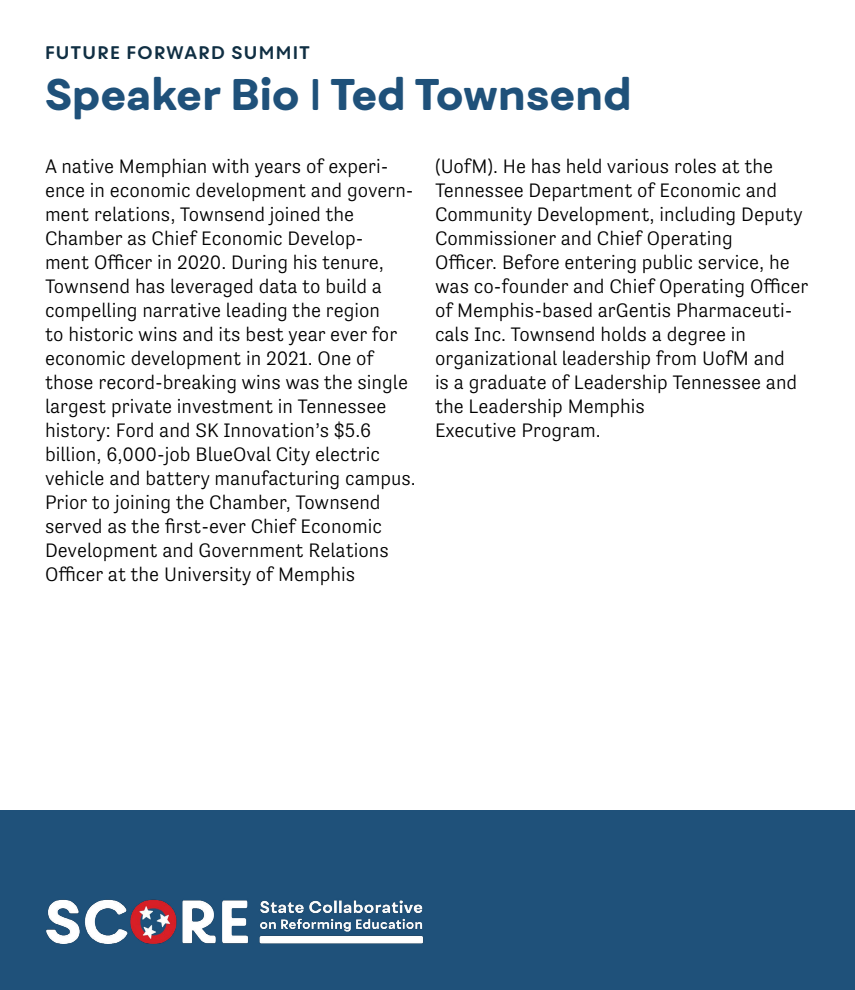
<style>
.page{position:relative;width:855px;height:990px;background:#fff}
.page>*{position:absolute;margin:0;border:0;box-sizing:border-box;transform-origin:0 0}
.t1{font:800 42.5px "Fibra One";letter-spacing:.01em;color:#1f517a}
.t2{font:300 20px/24px "Tenso";color:#000}
.t3{font:700 17.5px "Fibra One";letter-spacing:.075em;color:#102f43}
</style>
<div class="page">
<div style="left:0;top:811px;width:855px;height:179px;background:#1f517a"></div>
<img style="left:46px;top:899px;width:378px;height:45px">
<p class="t3" style="left:45px;top:42px;width:266px">FUTURE FORWARD SUMMIT</p>
<h1 class="t1" style="left:45px;top:68px;width:588px">Speaker Bio | Ted Townsend</h1>
<p class="t2" style="left:45px;top:154px;width:372px">A native Memphian with years of experi&shy;ence in economic development and govern&shy;ment relations, Townsend joined the Chamber as Chief Economic Develop-<br>ment Officer in 2020. During his tenure, Townsend has leveraged data to build a compelling narrative leading the region<br>to historic wins and its best year ever for economic development in 2021. One of those record-breaking wins was the single largest private investment in Tennessee history: Ford and SK Innovation’s $5.6 billion, 6,000-job BlueOval City electric vehicle and battery manufacturing campus.<br>Prior to joining the Chamber, Townsend served as the first-ever Chief Economic Development and Government Relations Officer at the University of Memphis</p>
<p class="t2" style="left:435px;top:154px;width:375px">(UofM). He has held various roles at the Tennessee Department of Economic and Community Development, including Deputy Commissioner and Chief Operating<br>Officer. Before entering public service, he was co-founder and Chief Operating Officer of Memphis-based arGentis Pharmaceuti&shy;cals Inc. Townsend holds a degree in organizational leadership from UofM and<br>is a graduate of Leadership Tennessee and the Leadership Memphis<br>Executive Program.</p>
</div>
